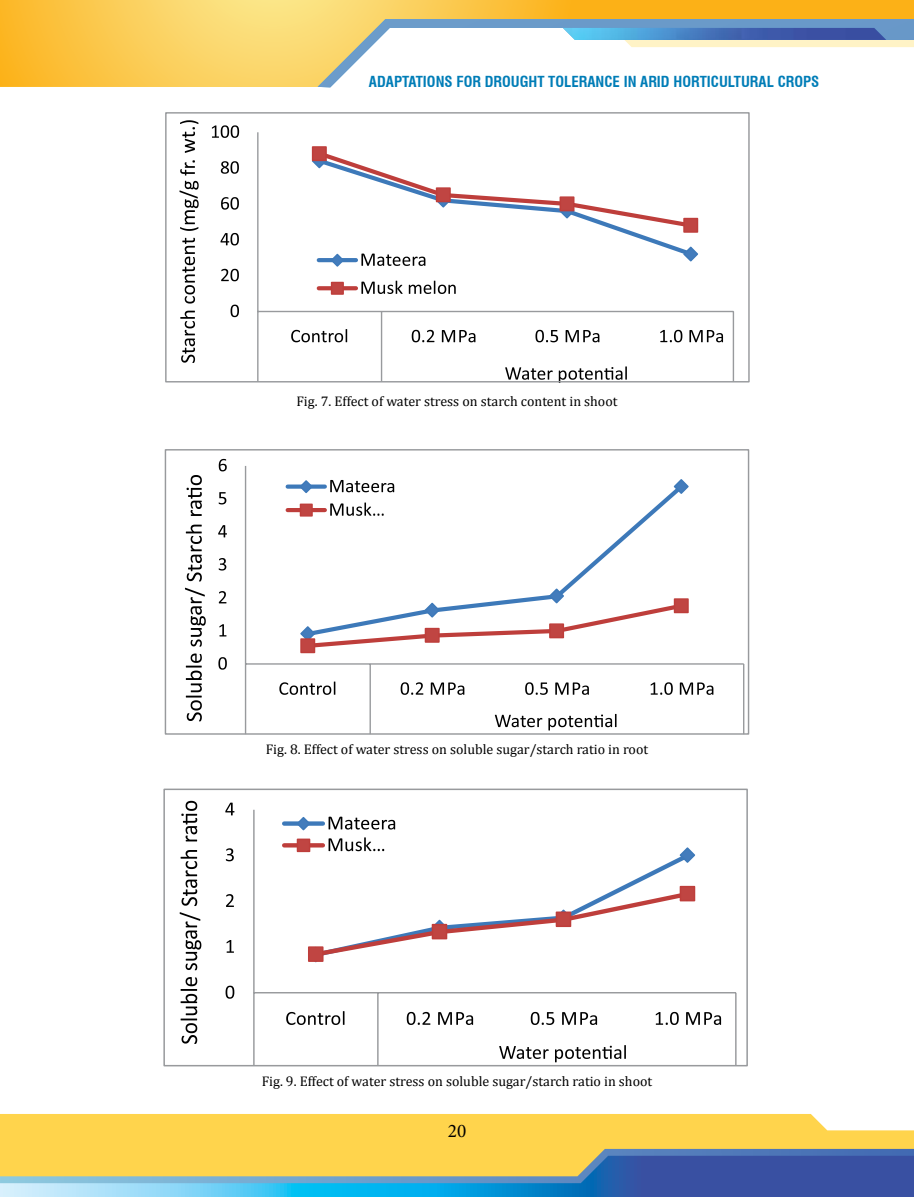
<style>
.page{position:relative;width:914px;height:1197px;background:#fff}
.page>*{position:absolute;margin:0;border:0;box-sizing:border-box;transform-origin:0 0}
.t1{font:19.25px "Minion Pro";color:#000}
.t2{font:700 condensed 14.88px "Swiss 721 BT";color:#007db7}
.t3{font:14px "Cambria";color:#000}
</style>
<div class="page">
<svg style="left:0;top:0;width:914px;height:87px;background:#fbc84c"></svg>
<svg style="left:317px;top:19px;width:597px;height:68px"></svg>
<div style="left:0;top:1114px;width:913px;height:35px;background:#ffd44c"></div>
<svg style="left:0;top:1149px;width:913px;height:7px;background:#c2b370"></svg>
<svg style="left:0;top:1156px;width:913px;height:41px;background:#809c9c"></svg>
<svg style="left:913px;top:1130px;width:1px;height:67px"></svg>
<hr style="left:257px;top:132px;width:1px;height:180px;background:#989a9d">
<hr style="left:258px;top:311px;width:475px;height:1px;background:#989a9d">
<hr style="left:732px;top:312px;width:2px;height:37px;background:#989a9d">
<hr style="left:381px;top:312px;width:1px;height:37px;background:#989a9d">
<hr style="left:257px;top:312px;width:1px;height:37px;background:#989a9d">
<hr style="left:732px;top:349px;width:2px;height:33px;background:#989a9d">
<hr style="left:381px;top:349px;width:1px;height:33px;background:#989a9d">
<hr style="left:257px;top:349px;width:1px;height:33px;background:#989a9d">
<svg style="left:312px;top:146px;width:15px;height:2px"></svg>
<svg style="left:230px;top:305px;width:9px;height:12px"></svg>
<svg style="left:221px;top:269px;width:18px;height:12px"></svg>
<svg style="left:220px;top:233px;width:19px;height:12px"></svg>
<svg style="left:221px;top:197px;width:18px;height:13px"></svg>
<svg style="left:221px;top:161px;width:18px;height:13px"></svg>
<svg style="left:212px;top:125px;width:27px;height:13px"></svg>
<svg style="left:291px;top:329px;width:56px;height:13px"></svg>
<svg style="left:412px;top:330px;width:22px;height:12px"></svg>
<svg style="left:442px;top:330px;width:33px;height:12px"></svg>
<svg style="left:535px;top:330px;width:23px;height:12px"></svg>
<svg style="left:565px;top:330px;width:34px;height:12px"></svg>
<svg style="left:660px;top:330px;width:22px;height:12px"></svg>
<svg style="left:689px;top:330px;width:34px;height:12px"></svg>
<svg style="left:505px;top:367px;width:47px;height:13px"></svg>
<svg style="left:558px;top:366px;width:69px;height:15px"></svg>
<svg style="left:180px;top:311px;width:15px;height:52px"></svg>
<svg style="left:182px;top:238px;width:13px;height:66px"></svg>
<svg style="left:179px;top:160px;width:20px;height:71px"></svg>
<svg style="left:180px;top:120px;width:18px;height:33px"></svg>
<svg style="left:311px;top:148px;width:388px;height:119px"></svg>
<svg style="left:319px;top:286px;width:37px;height:4px"></svg>
<div style="left:331px;top:282px;width:13px;height:13px;background:#c04542;border:1px solid #be3e3b"></div>
<svg style="left:361px;top:281px;width:41px;height:13px"></svg>
<svg style="left:409px;top:281px;width:46px;height:13px"></svg>
<div style="left:165px;top:112px;width:584px;height:271px;border:1px solid #989a9d"></div>
<hr style="left:245px;top:466px;width:1px;height:198px;background:#989a9d">
<hr style="left:245px;top:663px;width:498px;height:2px;background:#989a9d">
<hr style="left:245px;top:664px;width:1px;height:37px;background:#989a9d">
<hr style="left:369px;top:664px;width:2px;height:37px;background:#989a9d">
<hr style="left:743px;top:664px;width:1px;height:37px;background:#989a9d">
<hr style="left:245px;top:701px;width:1px;height:33px;background:#989a9d">
<hr style="left:369px;top:701px;width:2px;height:33px;background:#989a9d">
<hr style="left:743px;top:701px;width:1px;height:33px;background:#989a9d">
<svg style="left:303px;top:484px;width:384px;height:130px"></svg>
<svg style="left:672px;top:479px;width:17px;height:16px"></svg>
<svg style="left:300px;top:587px;width:386px;height:63px"></svg>
<div style="left:300px;top:638px;width:15px;height:15px;background:#c04542;border:1px solid #be3e3b"></div>
<div style="left:424px;top:628px;width:15px;height:15px;background:#c04542;border:1px solid #be3e3b"></div>
<div style="left:549px;top:623px;width:15px;height:15px;background:#c04542;border:1px solid #be3e3b"></div>
<div style="left:673px;top:598px;width:15px;height:15px;background:#c04542;border:1px solid #be3e3b"></div>
<svg style="left:218px;top:657px;width:9px;height:13px"></svg>
<svg style="left:219px;top:624px;width:7px;height:12px"></svg>
<svg style="left:219px;top:591px;width:7px;height:12px"></svg>
<svg style="left:219px;top:558px;width:7px;height:13px"></svg>
<svg style="left:218px;top:525px;width:9px;height:12px"></svg>
<svg style="left:219px;top:492px;width:7px;height:12px"></svg>
<svg style="left:219px;top:459px;width:8px;height:12px"></svg>
<svg style="left:279px;top:682px;width:56px;height:13px"></svg>
<svg style="left:400px;top:682px;width:23px;height:13px"></svg>
<svg style="left:431px;top:682px;width:33px;height:13px"></svg>
<svg style="left:525px;top:682px;width:23px;height:13px"></svg>
<svg style="left:555px;top:682px;width:34px;height:13px"></svg>
<svg style="left:650px;top:682px;width:22px;height:13px"></svg>
<svg style="left:679px;top:682px;width:34px;height:13px"></svg>
<svg style="left:495px;top:715px;width:47px;height:12px"></svg>
<svg style="left:548px;top:714px;width:68px;height:16px"></svg>
<svg style="left:186px;top:654px;width:16px;height:67px"></svg>
<svg style="left:185px;top:588px;width:21px;height:59px"></svg>
<svg style="left:186px;top:525px;width:16px;height:57px"></svg>
<svg style="left:186px;top:475px;width:16px;height:41px"></svg>
<svg style="left:287px;top:485px;width:38px;height:4px"></svg>
<svg style="left:298px;top:480px;width:16px;height:14px"></svg>
<svg style="left:330px;top:480px;width:64px;height:12px"></svg>
<hr style="left:287px;top:508px;width:38px;height:4px;background:#be3e3b">
<div style="left:300px;top:504px;width:13px;height:13px;background:#c04542;border:1px solid #be3e3b"></div>
<svg style="left:330px;top:503px;width:53px;height:13px"></svg>
<div style="left:165px;top:449px;width:584px;height:286px;border:1px solid #989a9d"></div>
<hr style="left:253px;top:810px;width:1px;height:183px;background:#989a9d">
<hr style="left:254px;top:992px;width:481px;height:1px;background:#989a9d">
<hr style="left:735px;top:993px;width:1px;height:39px;background:#989a9d">
<hr style="left:377px;top:993px;width:1px;height:39px;background:#989a9d">
<hr style="left:253px;top:993px;width:1px;height:39px;background:#989a9d">
<hr style="left:735px;top:1032px;width:1px;height:34px;background:#989a9d">
<hr style="left:377px;top:1032px;width:1px;height:34px;background:#989a9d">
<hr style="left:253px;top:1032px;width:1px;height:34px;background:#989a9d">
<svg style="left:225px;top:986px;width:9px;height:13px"></svg>
<svg style="left:226px;top:940px;width:8px;height:13px"></svg>
<svg style="left:226px;top:894px;width:8px;height:13px"></svg>
<svg style="left:226px;top:848px;width:8px;height:13px"></svg>
<svg style="left:225px;top:803px;width:9px;height:12px"></svg>
<svg style="left:286px;top:1011px;width:58px;height:14px"></svg>
<svg style="left:407px;top:1012px;width:23px;height:13px"></svg>
<svg style="left:438px;top:1012px;width:35px;height:13px"></svg>
<svg style="left:530px;top:1012px;width:24px;height:13px"></svg>
<svg style="left:562px;top:1012px;width:35px;height:13px"></svg>
<svg style="left:655px;top:1012px;width:23px;height:13px"></svg>
<svg style="left:686px;top:1012px;width:35px;height:13px"></svg>
<svg style="left:499px;top:1046px;width:49px;height:13px"></svg>
<svg style="left:555px;top:1045px;width:71px;height:17px"></svg>
<svg style="left:180px;top:977px;width:17px;height:67px"></svg>
<svg style="left:180px;top:912px;width:21px;height:58px"></svg>
<svg style="left:180px;top:850px;width:17px;height:56px"></svg>
<svg style="left:181px;top:801px;width:16px;height:40px"></svg>
<div style="left:284px;top:821px;width:39px;height:5px;background:#3d79b9"></div>
<div style="left:284px;top:843px;width:39px;height:5px;background:#be3e3b"></div>
<svg style="left:295px;top:816px;width:401px;height:147px"></svg>
<div style="left:163px;top:789px;width:584px;height:277px;border:2px solid #989a9d"></div>
<p class="t2" style="left:369px;top:73px;width:452px">ADAPTATIONS FOR DROUGHT TOLERANCE IN ARID HORTICULTURAL CROPS</p>
<p class="t3" style="left:296px;top:393px;width:323px">Fig. 7. Effect of water stress on starch content in shoot</p>
<p class="t3" style="left:266px;top:741px;width:384px">Fig. 8. Effect of water stress on soluble sugar/starch ratio in root</p>
<p class="t3" style="left:262px;top:1073px;width:392px">Fig. 9. Effect of water stress on soluble sugar/starch ratio in shoot</p>
<h1 class="t1" style="left:448px;top:1118px;width:20px">20</h1>
</div>
